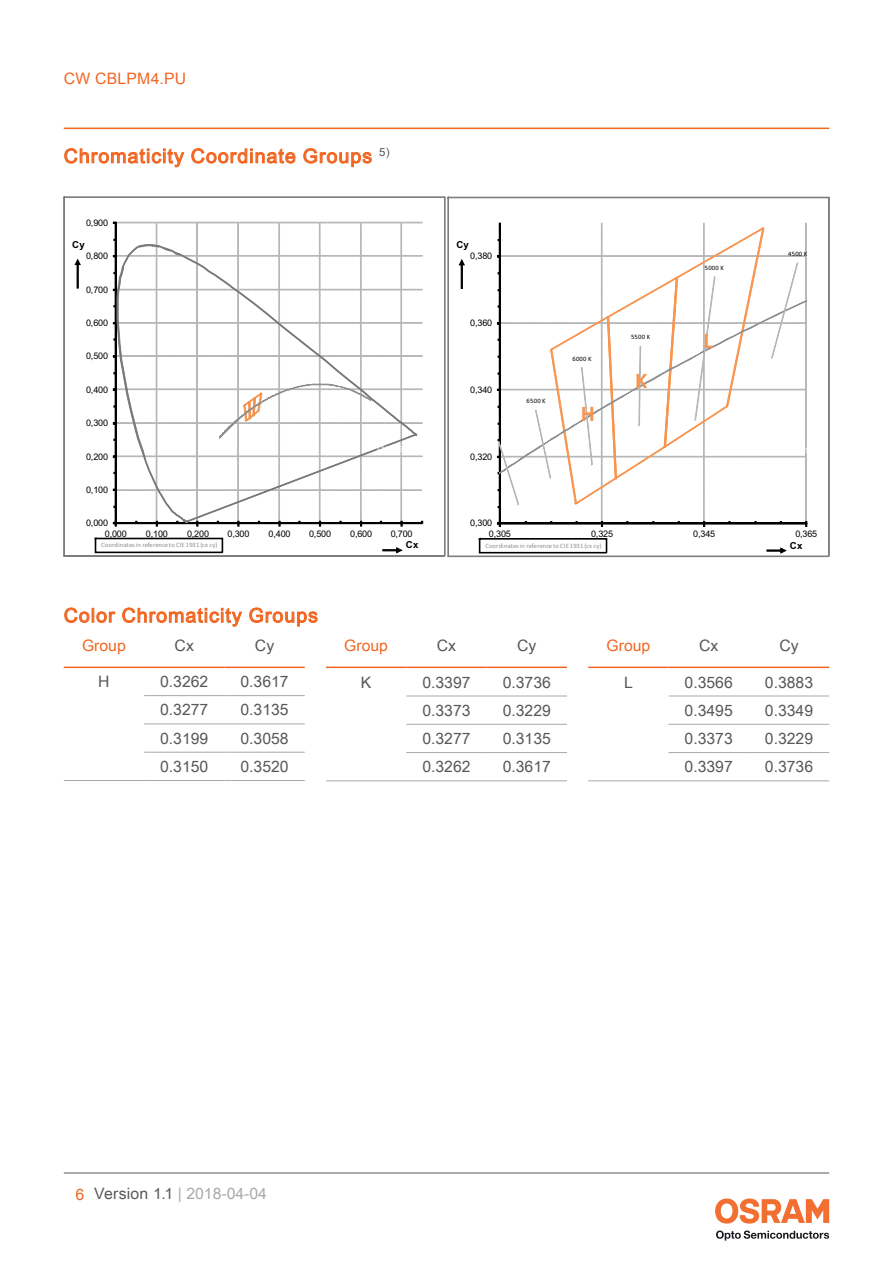
<style>
.page{position:relative;width:893px;height:1263px;background:#fff}
.page>*{position:absolute;margin:0;border:0;box-sizing:border-box;transform-origin:0 0}
.t1{font:700 22.35px "Calibri";color:#f79550}
.t2{font:19.5px "Arial Unicode MS";letter-spacing:.055em;color:#f16521}
.t3{font:15.75px "Arial Unicode MS";color:#57585a}
.t4{font:15.75px "Arial Unicode MS";color:#f16521}
.t5{font:15.75px "Arial Unicode MS";color:#a7a9ab}
.t6{font:700 9.6px "Arial";letter-spacing:.025em;color:#000}
.t7{font:9px "Arial";letter-spacing:-.02em;color:#000}
.t8{font:6.6px "Calibri";letter-spacing:.015em;color:#8c8e90}
.t9{font:6.6px "Calibri";letter-spacing:.04em;color:#000}
.s1{color:#f16521}
.s2{color:#57585a}
</style>
<div class="page">
<hr style="left:64px;top:128px;width:765px;height:1px;background:#f16521">
<hr style="left:64px;top:1173px;width:765px;height:1px;background:#57585a">
<svg style="left:716px;top:1230px;width:113px;height:10px"></svg>
<svg style="left:715px;top:1198px;width:114px;height:25px"></svg>
<svg style="left:447px;top:196px;width:383px;height:361px"></svg>
<svg style="left:459px;top:259px;width:6px;height:30px"></svg>
<svg style="left:766px;top:547px;width:20px;height:7px"></svg>
<svg style="left:479px;top:538px;width:129px;height:16px"></svg>
<svg style="left:63px;top:196px;width:383px;height:361px"></svg>
<svg style="left:75px;top:259px;width:6px;height:30px"></svg>
<svg style="left:382px;top:547px;width:20px;height:6px"></svg>
<svg style="left:94px;top:537px;width:129px;height:16px"></svg>
<svg style="left:64px;top:148px;width:121px;height:20px"></svg>
<svg style="left:191px;top:148px;width:105px;height:16px"></svg>
<svg style="left:303px;top:148px;width:69px;height:19px"></svg>
<svg style="left:64px;top:607px;width:52px;height:16px"></svg>
<svg style="left:122px;top:607px;width:121px;height:20px"></svg>
<svg style="left:249px;top:607px;width:69px;height:20px"></svg>
<hr style="left:64px;top:667px;width:80px;height:1px;background:#f16521">
<hr style="left:144px;top:667px;width:80px;height:1px;background:#f16521">
<hr style="left:224px;top:667px;width:81px;height:1px;background:#f16521">
<hr style="left:144px;top:695px;width:80px;height:1px;background:#a7a9ab">
<hr style="left:224px;top:695px;width:81px;height:1px;background:#a7a9ab">
<hr style="left:144px;top:723px;width:80px;height:1px;background:#a7a9ab">
<hr style="left:224px;top:723px;width:81px;height:1px;background:#a7a9ab">
<hr style="left:144px;top:752px;width:80px;height:1px;background:#a7a9ab">
<hr style="left:224px;top:752px;width:81px;height:1px;background:#a7a9ab">
<hr style="left:64px;top:780px;width:80px;height:1px;background:#a7a9ab">
<hr style="left:144px;top:780px;width:80px;height:1px;background:#a7a9ab">
<hr style="left:224px;top:780px;width:81px;height:1px;background:#a7a9ab">
<hr style="left:326px;top:667px;width:80px;height:1px;background:#f16521">
<hr style="left:406px;top:667px;width:81px;height:1px;background:#f16521">
<hr style="left:487px;top:667px;width:80px;height:1px;background:#f16521">
<hr style="left:406px;top:696px;width:81px;height:1px;background:#a7a9ab">
<hr style="left:487px;top:696px;width:80px;height:1px;background:#a7a9ab">
<hr style="left:406px;top:724px;width:81px;height:1px;background:#a7a9ab">
<hr style="left:487px;top:724px;width:80px;height:1px;background:#a7a9ab">
<hr style="left:406px;top:752px;width:81px;height:1px;background:#a7a9ab">
<hr style="left:487px;top:752px;width:80px;height:1px;background:#a7a9ab">
<hr style="left:326px;top:780px;width:80px;height:1px;background:#a7a9ab">
<hr style="left:406px;top:780px;width:81px;height:1px;background:#a7a9ab">
<hr style="left:487px;top:780px;width:80px;height:1px;background:#a7a9ab">
<hr style="left:588px;top:667px;width:81px;height:1px;background:#f16521">
<hr style="left:669px;top:667px;width:80px;height:1px;background:#f16521">
<hr style="left:749px;top:667px;width:80px;height:1px;background:#f16521">
<hr style="left:588px;top:780px;width:81px;height:1px;background:#a7a9ab">
<hr style="left:669px;top:696px;width:80px;height:1px;background:#a7a9ab">
<hr style="left:749px;top:696px;width:80px;height:1px;background:#a7a9ab">
<hr style="left:669px;top:724px;width:80px;height:1px;background:#a7a9ab">
<hr style="left:749px;top:724px;width:80px;height:1px;background:#a7a9ab">
<hr style="left:669px;top:752px;width:80px;height:1px;background:#a7a9ab">
<hr style="left:669px;top:780px;width:80px;height:1px;background:#a7a9ab">
<hr style="left:749px;top:752px;width:80px;height:1px;background:#a7a9ab">
<hr style="left:749px;top:780px;width:80px;height:1px;background:#a7a9ab">
<p class="t4" style="left:64px;top:72px;width:124px">CW CBLPM4.PU</p>
<p class="t2" style="left:64px;top:142px;width:327px">Chromaticity Coordinate Groups <sup>5)</sup></p>
<p class="t7" style="left:86px;top:219px;width:23px">0,900</p>
<p class="t6" style="left:72px;top:241px;width:14px">Cy</p>
<p class="t7" style="left:86px;top:253px;width:23px">0,800</p>
<p class="t7" style="left:86px;top:286px;width:23px">0,700</p>
<p class="t7" style="left:86px;top:320px;width:23px">0,600</p>
<p class="t7" style="left:86px;top:353px;width:23px">0,500</p>
<p class="t7" style="left:86px;top:386px;width:23px">0,400</p>
<p class="t7" style="left:86px;top:420px;width:23px">0,300</p>
<p class="t7" style="left:86px;top:453px;width:23px">0,200</p>
<p class="t7" style="left:86px;top:486px;width:23px">0,100</p>
<p class="t7" style="left:86px;top:519px;width:23px">0,000</p>
<p class="t7" style="left:105px;top:530px;width:23px">0,000</p>
<p class="t7" style="left:146px;top:530px;width:23px">0,100</p>
<p class="t7" style="left:187px;top:530px;width:23px">0,200</p>
<p class="t7" style="left:228px;top:530px;width:23px">0,300</p>
<p class="t7" style="left:269px;top:530px;width:23px">0,400</p>
<p class="t7" style="left:309px;top:530px;width:23px">0,500</p>
<p class="t7" style="left:350px;top:530px;width:23px">0,600</p>
<p class="t7" style="left:391px;top:530px;width:23px">0,700</p>
<p class="t8" style="left:101px;top:543px;width:118px">Coordinates in reference to CIE 1931 (cx cy)</p>
<p class="t6" style="left:406px;top:541px;width:14px">Cx</p>
<p class="t6" style="left:456px;top:241px;width:14px">Cy</p>
<p class="t7" style="left:470px;top:253px;width:23px">0,380</p>
<p class="t7" style="left:470px;top:320px;width:23px">0,360</p>
<p class="t7" style="left:470px;top:386px;width:23px">0,340</p>
<p class="t7" style="left:470px;top:453px;width:23px">0,320</p>
<p class="t7" style="left:470px;top:520px;width:23px">0,300</p>
<p class="t9" style="left:526px;top:399px;width:21px">6500 K</p>
<p class="t9" style="left:572px;top:356px;width:21px">6000 K</p>
<h1 class="t1" style="left:581px;top:400px;width:16px">H</h1>
<p class="t9" style="left:631px;top:335px;width:21px">5500 K</p>
<h1 class="t1" style="left:635px;top:367px;width:14px">K</h1>
<p class="t9" style="left:705px;top:265px;width:21px">5000 K</p>
<h1 class="t1" style="left:703px;top:327px;width:11px">L</h1>
<p class="t9" style="left:788px;top:252px;width:21px">4500 K</p>
<p class="t7" style="left:489px;top:531px;width:23px">0,305</p>
<p class="t7" style="left:591px;top:531px;width:23px">0,325</p>
<p class="t7" style="left:693px;top:531px;width:23px">0,345</p>
<p class="t7" style="left:795px;top:531px;width:23px">0,365</p>
<p class="t8" style="left:485px;top:543px;width:118px">Coordinates in reference to CIE 1931 (cx cy)</p>
<p class="t6" style="left:790px;top:542px;width:14px">Cx</p>
<p class="t2" style="left:64px;top:601px;width:256px">Color Chromaticity Groups</p>
<p class="t4" style="left:82px;top:633px;width:45px">Group</p>
<p class="t3" style="left:175px;top:639px;width:21px">Cx</p>
<p class="t3" style="left:255px;top:639px;width:21px">Cy</p>
<p class="t3" style="left:98px;top:676px;width:13px">H</p>
<p class="t3" style="left:160px;top:670px;width:50px">0.3262</p>
<p class="t3" style="left:240px;top:670px;width:50px">0.3617</p>
<p class="t3" style="left:160px;top:698px;width:50px">0.3277</p>
<p class="t3" style="left:240px;top:698px;width:50px">0.3135</p>
<p class="t3" style="left:160px;top:727px;width:50px">0.3199</p>
<p class="t3" style="left:240px;top:727px;width:50px">0.3058</p>
<p class="t3" style="left:160px;top:755px;width:50px">0.3150</p>
<p class="t3" style="left:240px;top:755px;width:50px">0.3520</p>
<p class="t4" style="left:344px;top:633px;width:45px">Group</p>
<p class="t3" style="left:437px;top:639px;width:21px">Cx</p>
<p class="t3" style="left:517px;top:639px;width:21px">Cy</p>
<p class="t3" style="left:361px;top:676px;width:12px">K</p>
<p class="t3" style="left:422px;top:670px;width:50px">0.3397</p>
<p class="t3" style="left:503px;top:670px;width:50px">0.3736</p>
<p class="t3" style="left:422px;top:699px;width:50px">0.3373</p>
<p class="t3" style="left:503px;top:699px;width:50px">0.3229</p>
<p class="t3" style="left:422px;top:727px;width:50px">0.3277</p>
<p class="t3" style="left:503px;top:727px;width:50px">0.3135</p>
<p class="t3" style="left:422px;top:755px;width:50px">0.3262</p>
<p class="t3" style="left:503px;top:755px;width:50px">0.3617</p>
<p class="t4" style="left:606px;top:633px;width:45px">Group</p>
<p class="t3" style="left:699px;top:639px;width:21px">Cx</p>
<p class="t3" style="left:779px;top:639px;width:21px">Cy</p>
<p class="t3" style="left:624px;top:676px;width:10px">L</p>
<p class="t3" style="left:685px;top:670px;width:50px">0.3566</p>
<p class="t3" style="left:765px;top:670px;width:50px">0.3883</p>
<p class="t3" style="left:685px;top:699px;width:50px">0.3495</p>
<p class="t3" style="left:765px;top:699px;width:50px">0.3349</p>
<p class="t3" style="left:685px;top:727px;width:50px">0.3373</p>
<p class="t3" style="left:765px;top:727px;width:50px">0.3229</p>
<p class="t3" style="left:685px;top:755px;width:50px">0.3397</p>
<p class="t3" style="left:765px;top:755px;width:50px">0.3736</p>
<p class="t5" style="left:76px;top:1188px;width:193px"><span class="s1">6</span> <span class="s2">Version 1.1</span> | 2018-04-04</p>
</div>
